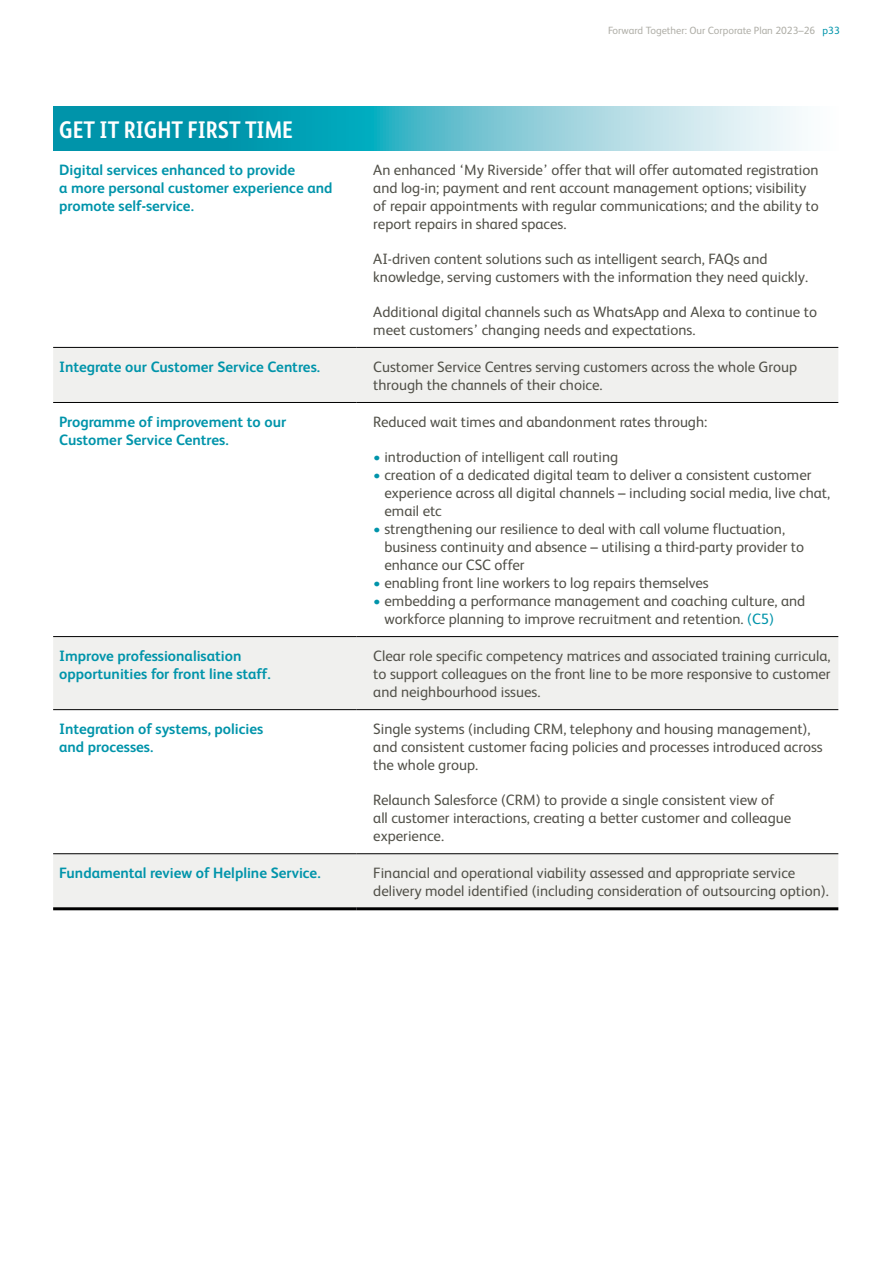
<style>
.page{position:relative;width:893px;height:1263px;background:#fff}
.page>*{position:absolute;margin:0;border:0;box-sizing:border-box;transform-origin:0 0}
.t1{font:700 24px "FS Albert Pro Narrow";color:#fff}
.t2{font:15px/18px "FS Albert";color:#525149}
.t3{font:700 15px/18px "FS Albert";color:#0094aa}
.t4{font:10.5px "FS Albert";color:#b0afa8}
.s1{color:#0094aa}
</style>
<div class="page">
<svg style="left:53px;top:106px;width:746px;height:44px;background:#5abcca"></svg>
<svg style="left:53px;top:348px;width:785px;height:559px"></svg>
<hr style="left:53px;top:347px;width:303px;height:1px;background:#000">
<hr style="left:356px;top:347px;width:482px;height:1px;background:#000">
<hr style="left:53px;top:402px;width:303px;height:1px;background:#000">
<hr style="left:356px;top:402px;width:482px;height:1px;background:#000">
<hr style="left:53px;top:636px;width:303px;height:1px;background:#000">
<hr style="left:356px;top:636px;width:482px;height:1px;background:#000">
<hr style="left:53px;top:709px;width:303px;height:1px;background:#000">
<hr style="left:356px;top:709px;width:482px;height:1px;background:#000">
<hr style="left:53px;top:853px;width:303px;height:1px;background:#000">
<hr style="left:356px;top:853px;width:482px;height:1px;background:#000">
<hr style="left:53px;top:907px;width:303px;height:3px;background:#000">
<hr style="left:356px;top:907px;width:482px;height:3px;background:#000">
<p class="t4" style="left:608px;top:23px;width:233px">Forward Together: Our Corporate Plan 2023–26 <span class="s1">p33</span></p>
<h1 class="t1" style="left:59px;top:112px;width:235px">GET IT RIGHT FIRST TIME</h1>
<p class="t3" style="left:59px;top:160px;width:275px">Digital services enhanced to provide<br>a more personal customer experience and promote self-service.</p>
<p class="t2" style="left:373px;top:160px;width:447px">An enhanced ‘My Riverside’ offer that will offer automated registration and log-in; payment and rent account management options; visibility of repair appointments with regular communications; and the ability to report repairs in shared spaces.</p>
<p class="t2" style="left:373px;top:249px;width:436px">AI-driven content solutions such as intelligent search, FAQs and knowledge, serving customers with the information they need quickly.</p>
<p class="t2" style="left:373px;top:302px;width:445px">Additional digital channels such as WhatsApp and Alexa to continue to meet customers’ changing needs and expectations.</p>
<p class="t3" style="left:59px;top:357px;width:262px">Integrate our Customer Service Centres.</p>
<p class="t2" style="left:373px;top:357px;width:425px">Customer Service Centres serving customers across the whole Group through the channels of their choice.</p>
<p class="t3" style="left:59px;top:412px;width:229px">Programme of improvement to our<br>Customer Service Centres.</p>
<p class="t2" style="left:373px;top:412px;width:336px">Reduced wait times and abandonment rates through:</p>
<p class="t2" style="left:373px;top:447px;width:246px"><span class="s1">•</span> introduction of intelligent call routing</p>
<p class="t2" style="left:384px;top:465px;width:447px;text-indent:-11px"><span class="s1">•</span> creation of a dedicated digital team to deliver a consistent customer experience across all digital channels – including social media, live chat, email etc</p>
<p class="t2" style="left:384px;top:519px;width:421px;text-indent:-11px"><span class="s1">•</span> strengthening our resilience to deal with call volume fluctuation, business continuity and absence – utilising a third-party provider to enhance our CSC offer</p>
<p class="t2" style="left:373px;top:573px;width:337px"><span class="s1">•</span> enabling front line workers to log repairs themselves</p>
<p class="t2" style="left:384px;top:591px;width:422px;text-indent:-11px"><span class="s1">•</span> embedding a performance management and coaching culture, and workforce planning to improve recruitment and retention. <span class="s1">(C5)</span></p>
<p class="t3" style="left:59px;top:646px;width:213px">Improve professionalisation opportunities for front line staff.</p>
<p class="t2" style="left:373px;top:646px;width:459px;text-align:justify">Clear role specific competency matrices and associated training curricula, to support colleagues on the front line to be more responsive to customer and neighbourhood issues.</p>
<p class="t3" style="left:59px;top:719px;width:206px">Integration of systems, policies and processes.</p>
<p class="t2" style="left:373px;top:719px;width:451px">Single systems (including CRM, telephony and housing management), and consistent customer facing policies and processes introduced across the whole group.</p>
<p class="t2" style="left:373px;top:790px;width:419px">Relaunch Salesforce (CRM) to provide a single consistent view of all customer interactions, creating a better customer and colleague experience.</p>
<p class="t3" style="left:59px;top:863px;width:263px">Fundamental review of Helpline Service.</p>
<p class="t2" style="left:373px;top:863px;width:457px">Financial and operational viability assessed and appropriate service delivery model identified (including consideration of outsourcing option).</p>
</div>
